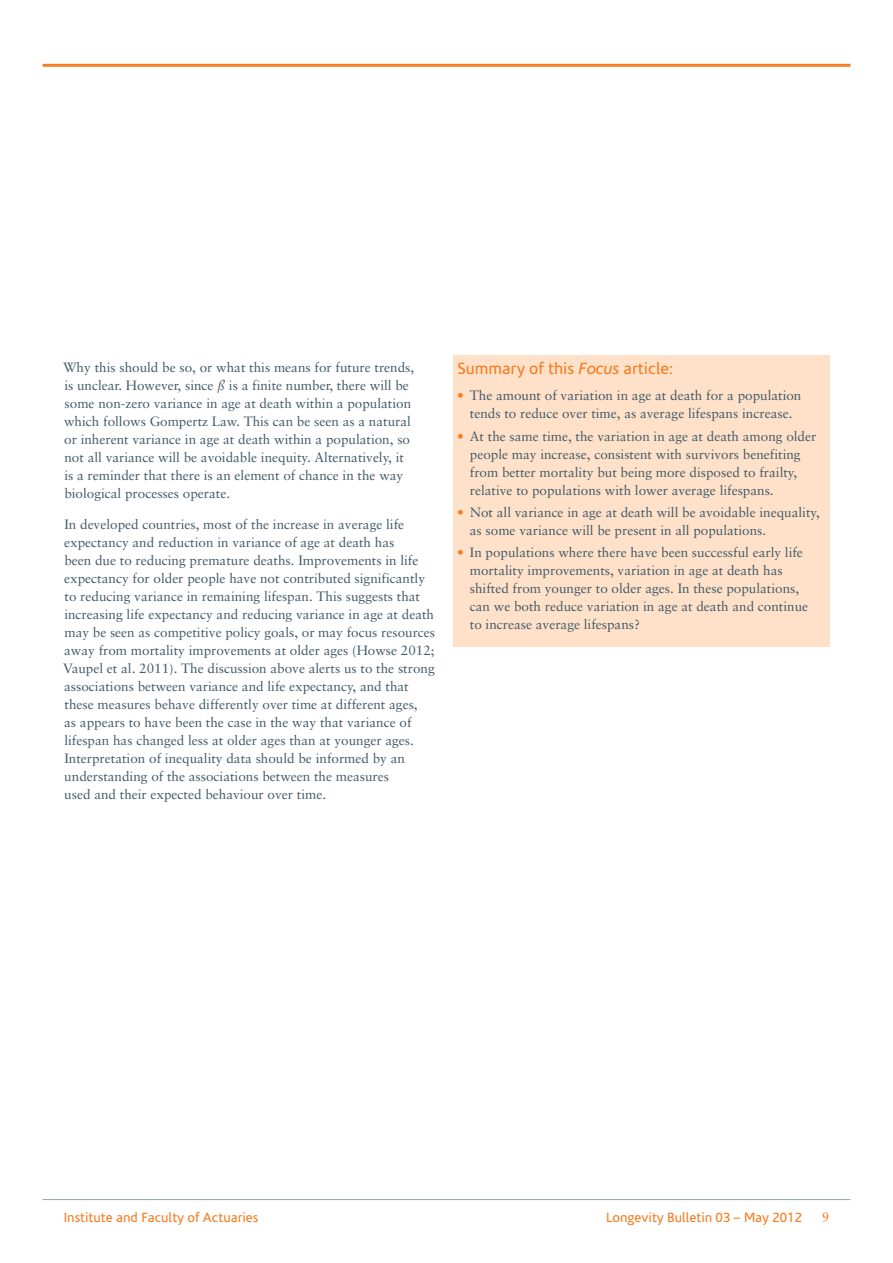
<style>
.page{position:relative;width:893px;height:1263px;background:#fff}
.page>*{position:absolute;margin:0;border:0;box-sizing:border-box;transform-origin:0 0}
.t1{font:16.5px "Corisande";color:#f57d22}
.t2{font:13.5px/18px "Sabon";color:#425a69}
.t3{font:13.5px "Corisande";color:#f57d22}
.t4{font:13.5px "Sabon";color:#f57d22}
.s1{font-style:italic}
.s2{color:#f57d22}
</style>
<div class="page">
<hr style="left:43px;top:64px;width:807px;height:3px;background:#f57d22">
<hr style="left:43px;top:1199px;width:807px;height:1px;background:#91a3b0">
<div style="left:453px;top:355px;width:376px;height:292px;background:#fee1c8"></div>
<p class="t2" style="left:63px;top:358px;width:353px">Why this should be so, or what this means for future trends, is unclear. However, since <span class="s1">ß</span> is a finite number, there will be some non-zero variance in age at death within a population which follows Gompertz Law. This can be seen as a natural or inherent variance in age at death within a population, so not all variance will be avoidable inequity. Alternatively, it is a reminder that there is an element of chance in the way biological processes operate.</p>
<p class="t2" style="left:63px;top:515px;width:374px">In developed countries, most of the increase in average life expectancy and reduction in variance of age at death has<br>been due to reducing premature deaths. Improvements in life expectancy for older people have not contributed significantly to reducing variance in remaining lifespan. This suggests that increasing life expectancy and reducing variance in age at death may be seen as competitive policy goals, or may focus resources away from mortality improvements at older ages (Howse 2012; Vaupel et al. 2011). The discussion above alerts us to the strong associations between variance and life expectancy, and that these measures behave differently over time at different ages,<br>as appears to have been the case in the way that variance of lifespan has changed less at older ages than at younger ages.<br>Interpretation of inequality data should be informed by an understanding of the associations between the measures<br>used and their expected behaviour over time.</p>
<p class="t1" style="left:457px;top:359px;width:217px">Summary of this <span class="s1">Focus</span> article:</p>
<p class="t2" style="left:457px;top:386px;width:346px;text-align:center"><span class="s2">•</span> The amount of variation in age at death for a population tends to reduce over time, as average lifespans increase.</p>
<p class="t2" style="left:470px;top:427px;width:348px;text-indent:-13px"><span class="s2">•</span> At the same time, the variation in age at death among older people may increase, consistent with survivors benefiting from better mortality but being more disposed to frailty, relative to populations with lower average lifespans.</p>
<p class="t2" style="left:470px;top:503px;width:351px;text-indent:-13px"><span class="s2">•</span> Not all variance in age at death will be avoidable inequality, as some variance will be present in all populations.</p>
<p class="t2" style="left:470px;top:543px;width:340px;text-indent:-13px"><span class="s2">•</span> In populations where there have been successful early life mortality improvements, variation in age at death has shifted from younger to older ages. In these populations, can we both reduce variation in age at death and continue to increase average lifespans?</p>
<p class="t3" style="left:64px;top:1210px;width:196px">Institute and Faculty of Actuaries</p>
<p class="t3" style="left:606px;top:1210px;width:197px">Longevity Bulletin 03 – May 2012</p>
<p class="t4" style="left:822px;top:1209px;width:9px">9</p>
</div>
